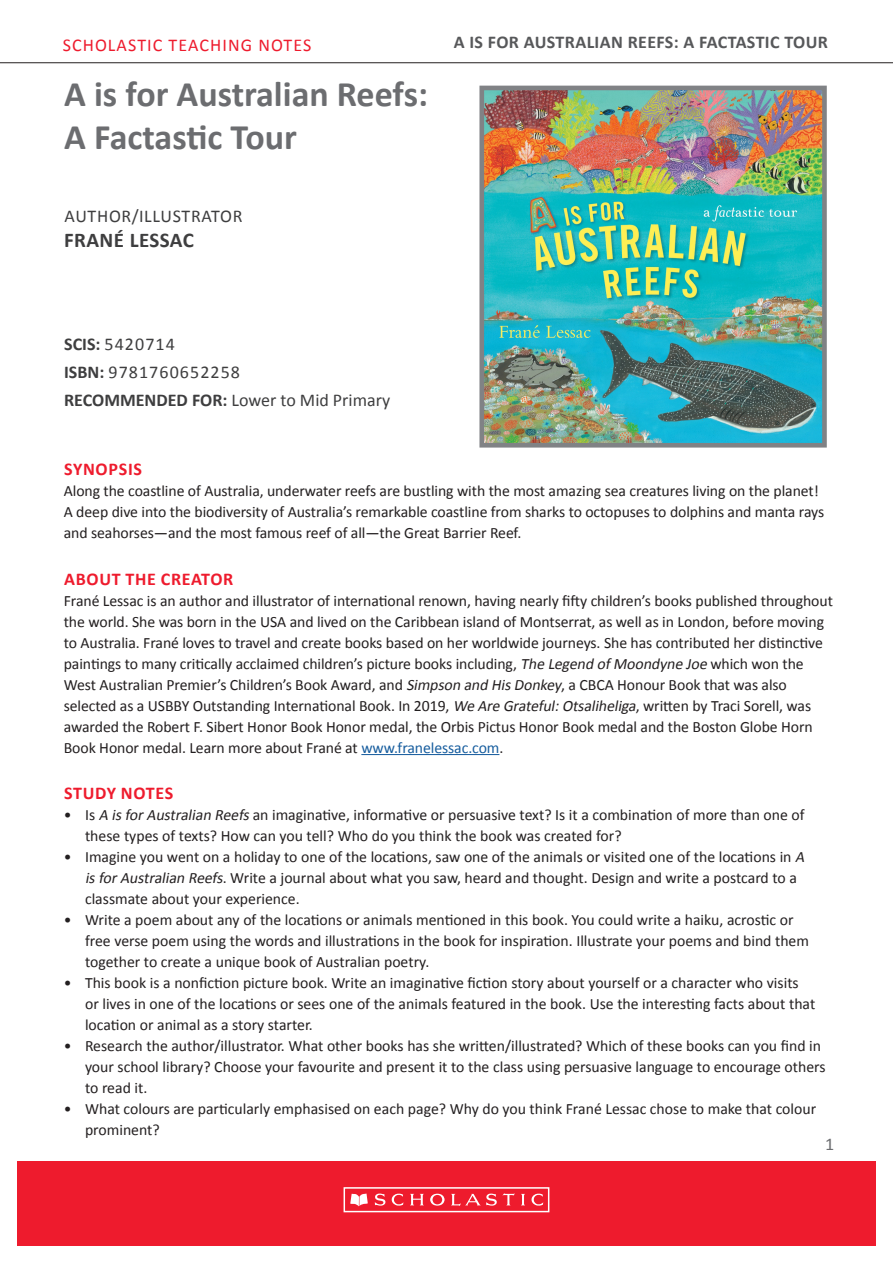
<style>
.page{position:relative;width:893px;height:1263px;background:#fff}
.page>*{position:absolute;margin:0;border:0;box-sizing:border-box;transform-origin:0 0}
.t1{font:700 36px/43.2px "Calibri";color:#6c6d70}
.t2{font:700 21px "Calibri";letter-spacing:.02em;color:#3e3e3f}
.t3{font:700 18px "Calibri";letter-spacing:.02em;color:#57585a}
.SUB_HEAD_1{font:700 18px "Calibri";letter-spacing:.04em;color:#ee1b2d}
.t4{font:18px "Calibri";color:#3e3e3f}
.t5{font:18px "Calibri";letter-spacing:.06em;color:#3e3e3f}
.t6{font:18px "Calibri";letter-spacing:.06em;color:#ee1b2d}
.t7{font:18px "Calibri";letter-spacing:.04em;color:#3e3e3f}
.t8{font:18px "Calibri";color:#6c6d70}
.Body_Copy__Para_spac{font:15.75px/21px "Calibri";letter-spacing:-.005em;color:#231f20}
.s1{font-weight:700}
.s2{font-style:italic}
.s3{color:#175d9e}
</style>
<div class="page">
<hr style="left:0;top:62px;width:893px;height:1px;background:#231f20">
<div style="left:17px;top:1161px;width:859px;height:85px;background:#ee1b2d"></div>
<div style="left:344px;top:1187px;width:205px;height:25px;border:2px solid #fff"></div>
<svg style="left:350px;top:1193px;width:18px;height:13px"></svg>
<svg style="left:375px;top:1193px;width:28px;height:13px"></svg>
<svg style="left:410px;top:1194px;width:14px;height:11px"></svg>
<svg style="left:521px;top:1194px;width:4px;height:11px"></svg>
<svg style="left:531px;top:1193px;width:12px;height:13px"></svg>
<svg style="left:430px;top:1194px;width:15px;height:11px"></svg>
<svg style="left:451px;top:1193px;width:64px;height:13px"></svg>
<img style="left:485px;top:92px;width:336px;height:350px">
<div style="left:479px;top:86px;width:348px;height:362px;border:5px solid #808285"></div>
<hr style="left:361px;top:754px;width:138px;height:1px;background:#175d9e">
<p class="t6" style="left:63px;top:32px;width:250px">SCHOLASTIC TEACHING NOTES</p>
<p class="t3" style="left:454px;top:29px;width:376px">A IS FOR AUSTRALIAN REEFS: A FACTASTIC TOUR</p>
<p class="t1" style="left:64px;top:71px;width:365px">A is for Australian Reefs:<br>A Factastic Tour</p>
<p class="t7" style="left:65px;top:203px;width:180px">AUTHOR/ILLUSTRATOR</p>
<p class="t2" style="left:64px;top:225px;width:131px">FRANÉ LESSAC</p>
<p class="t5" style="left:64px;top:332px;width:112px"><span class="s1">SCIS:</span> 5420714</p>
<p class="t5" style="left:64px;top:359px;width:177px"><span class="s1">ISBN:</span> 9781760652258</p>
<p class="t4" style="left:64px;top:388px;width:328px"><span class="s1">RECOMMENDED FOR:</span> Lower to Mid Primary</p>
<p class="SUB_HEAD_1" style="left:64px;top:457px;width:79px">SYNOPSIS</p>
<p class="Body_Copy__Para_spac" style="left:64px;top:480px;width:762px">Along the coastline of Australia, underwater reefs are bustling with the most amazing sea creatures living on the planet!<br>A deep dive into the biodiversity of Australia’s remarkable coastline from sharks to octopuses to dolphins and manta rays and seahorses—and the most famous reef of all—the Great Barrier Reef.</p>
<p class="SUB_HEAD_1" style="left:64px;top:566px;width:171px">ABOUT THE CREATOR</p>
<p class="Body_Copy__Para_spac" style="left:64px;top:590px;width:771px">Frané Lessac is an author and illustrator of international renown, having nearly fifty children’s books published throughout the world. She was born in the USA and lived on the Caribbean island of Montserrat, as well as in London, before moving to Australia. Frané loves to travel and create books based on her worldwide journeys. She has contributed her distinctive paintings to many critically acclaimed children’s picture books including, <span class="s2">The Legend ofMoondyne Joe</span> which won the West Australian Premier’s Children’s Book Award, and <span class="s2">Simpson and HisDonkey</span>, a CBCA Honour Book that was also selected as a USBBY Outstanding International Book. In 2019, <span class="s2">We Are Grateful:Otsaliheliga</span>, written by Traci Sorell, was awarded the Robert F. Sibert Honor Book Honor medal, the Orbis Pictus Honor Book medal and the Boston Globe Horn Book Honor medal. Learn more about Frané at <span class="s3">www.franelessac.com</span>.</p>
<p class="SUB_HEAD_1" style="left:64px;top:780px;width:111px">STUDY NOTES</p>
<p class="Body_Copy__Para_spac" style="left:85px;top:804px;width:721px;text-indent:-21px">• Is <span class="s2">A isforAustralian Reefs</span>an imaginative, informative or persuasive text? Is it a combination of more than one of these types of texts? How can you tell? Who do you think the book was created for?</p>
<p class="Body_Copy__Para_spac" style="left:85px;top:846px;width:724px;text-indent:-21px">• Imagine you went on a holiday to one of the locations, saw one of the animals or visited one of the locations in <span class="s2">A isforAustralian Reefs</span>. Write a journal about what you saw, heard and thought. Design and write a postcard to a classmate about your experience.</p>
<p class="Body_Copy__Para_spac" style="left:85px;top:909px;width:725px;text-indent:-21px">• Write a poem about any of the locations or animals mentioned in this book. You could write a haiku, acrostic or free verse poem using the words and illustrations in the book for inspiration. Illustrate your poems and bind them together to create a unique book of Australian poetry.</p>
<p class="Body_Copy__Para_spac" style="left:85px;top:972px;width:732px;text-indent:-21px">• This book is a nonfiction picture book. Write an imaginative fiction story about yourself or a character who visits or lives in one of the locations or sees one of the animals featured in the book. Use the interesting facts about that location or animal as a story starter.</p>
<p class="Body_Copy__Para_spac" style="left:85px;top:1035px;width:742px;text-indent:-21px">• Research the author/illustrator. What other books has she written/illustrated? Which of these books can you find in your school library? Choose your favourite and present it to the class using persuasive language to encourage others to read it.</p>
<p class="Body_Copy__Para_spac" style="left:85px;top:1098px;width:733px;text-indent:-21px">• What colours are particularly emphasised on each page? Why do you think Frané Lessac chose to make that colour prominent?</p>
<p class="t8" style="left:825px;top:1131px;width:11px">1</p>
</div>
